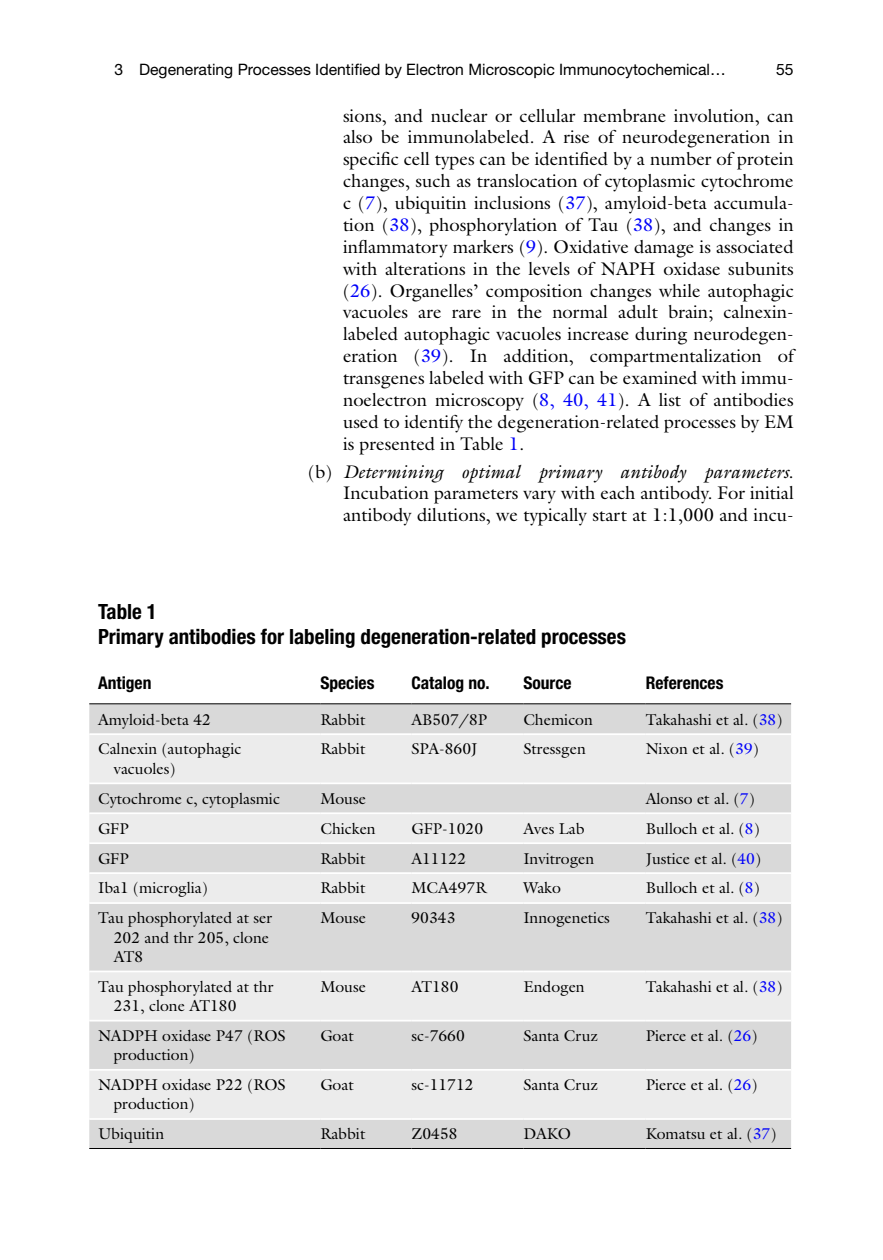
<style>
.page{position:relative;width:883px;height:1260px;background:#fff}
.page>*{position:absolute;margin:0;border:0;box-sizing:border-box;transform-origin:0 0}
.t1{font:700 condensed 21px/24.5px "Helvetica Neue";color:#000}
.t2{font:18.38px/21.9px "Galliard";color:#000;text-align:justify}
.t3{font:700 condensed 17.5px "Helvetica Neue";color:#000}
.t4{font:15.75px/19.2px "Galliard";color:#000}
.t5{font:15.75px "Helvetica Neue";color:#000}
.s1{color:#0000fa}
.s2{font-style:italic}
</style>
<div class="page">
<div style="left:89px;top:704px;width:702px;height:444px;background:#d9d9d9"></div>
<svg style="left:89px;top:735px;width:702px;height:383px;background:#e3e3e3"></svg>
<hr style="left:523px;top:1148px;width:123px;height:1px;background:#000">
<hr style="left:411px;top:1148px;width:112px;height:1px;background:#000">
<hr style="left:320px;top:1148px;width:91px;height:1px;background:#000">
<hr style="left:646px;top:1148px;width:145px;height:1px;background:#000">
<hr style="left:89px;top:1148px;width:231px;height:1px;background:#000">
<hr style="left:89px;top:703px;width:231px;height:1px;background:#000">
<hr style="left:320px;top:703px;width:91px;height:1px;background:#000">
<hr style="left:411px;top:703px;width:112px;height:1px;background:#000">
<hr style="left:523px;top:703px;width:123px;height:1px;background:#000">
<hr style="left:646px;top:703px;width:145px;height:1px;background:#000">
<hr style="left:89px;top:733px;width:231px;height:2px;background:#fff">
<hr style="left:320px;top:733px;width:91px;height:2px;background:#fff">
<hr style="left:411px;top:733px;width:112px;height:2px;background:#fff">
<hr style="left:523px;top:733px;width:123px;height:2px;background:#fff">
<hr style="left:646px;top:733px;width:145px;height:2px;background:#fff">
<hr style="left:89px;top:782px;width:231px;height:2px;background:#fff">
<hr style="left:320px;top:782px;width:91px;height:2px;background:#fff">
<hr style="left:411px;top:782px;width:112px;height:2px;background:#fff">
<hr style="left:523px;top:782px;width:123px;height:2px;background:#fff">
<hr style="left:646px;top:782px;width:145px;height:2px;background:#fff">
<hr style="left:89px;top:812px;width:231px;height:2px;background:#fff">
<hr style="left:320px;top:812px;width:91px;height:2px;background:#fff">
<hr style="left:411px;top:812px;width:112px;height:2px;background:#fff">
<hr style="left:523px;top:812px;width:123px;height:2px;background:#fff">
<hr style="left:646px;top:812px;width:145px;height:2px;background:#fff">
<hr style="left:89px;top:842px;width:231px;height:2px;background:#fff">
<hr style="left:320px;top:842px;width:91px;height:2px;background:#fff">
<hr style="left:411px;top:842px;width:112px;height:2px;background:#fff">
<hr style="left:523px;top:842px;width:123px;height:2px;background:#fff">
<hr style="left:646px;top:842px;width:145px;height:2px;background:#fff">
<hr style="left:89px;top:872px;width:231px;height:2px;background:#fff">
<hr style="left:320px;top:872px;width:91px;height:2px;background:#fff">
<hr style="left:411px;top:872px;width:112px;height:2px;background:#fff">
<hr style="left:523px;top:872px;width:123px;height:2px;background:#fff">
<hr style="left:646px;top:872px;width:145px;height:2px;background:#fff">
<hr style="left:89px;top:902px;width:231px;height:2px;background:#fff">
<hr style="left:320px;top:902px;width:91px;height:2px;background:#fff">
<hr style="left:411px;top:902px;width:112px;height:2px;background:#fff">
<hr style="left:523px;top:902px;width:123px;height:2px;background:#fff">
<hr style="left:646px;top:902px;width:145px;height:2px;background:#fff">
<hr style="left:89px;top:971px;width:231px;height:1px;background:#fff">
<hr style="left:320px;top:971px;width:91px;height:1px;background:#fff">
<hr style="left:411px;top:971px;width:112px;height:1px;background:#fff">
<hr style="left:523px;top:971px;width:123px;height:1px;background:#fff">
<hr style="left:646px;top:971px;width:145px;height:1px;background:#fff">
<hr style="left:89px;top:1020px;width:231px;height:2px;background:#fff">
<hr style="left:320px;top:1020px;width:91px;height:2px;background:#fff">
<hr style="left:411px;top:1020px;width:112px;height:2px;background:#fff">
<hr style="left:523px;top:1020px;width:123px;height:2px;background:#fff">
<hr style="left:646px;top:1020px;width:145px;height:2px;background:#fff">
<hr style="left:89px;top:1069px;width:231px;height:2px;background:#fff">
<hr style="left:320px;top:1069px;width:91px;height:2px;background:#fff">
<hr style="left:411px;top:1069px;width:112px;height:2px;background:#fff">
<hr style="left:523px;top:1069px;width:123px;height:2px;background:#fff">
<hr style="left:646px;top:1069px;width:145px;height:2px;background:#fff">
<hr style="left:89px;top:1118px;width:231px;height:2px;background:#fff">
<hr style="left:320px;top:1118px;width:91px;height:2px;background:#fff">
<hr style="left:411px;top:1118px;width:112px;height:2px;background:#fff">
<hr style="left:523px;top:1118px;width:123px;height:2px;background:#fff">
<hr style="left:646px;top:1118px;width:145px;height:2px;background:#fff">
<p class="t5" style="left:115px;top:60px;width:613px">3 Degenerating Processes Identified by Electron Microscopic Immunocytochemical…</p>
<p class="t5" style="left:776px;top:60px;width:19px">55</p>
<p class="t2" style="left:343px;top:104px;width:452px">sions, and nuclear or cellular membrane involution, can also be immunolabeled. A rise of neurodegeneration in specific cell types can be identified by a number of protein changes, such as translocation of cytoplasmic cytochrome c (<span class="s1">7</span>), ubiquitin inclusions (<span class="s1">37</span>), amyloid-beta accumula&shy;tion (<span class="s1">38</span>), phosphorylation of Tau (<span class="s1">38</span>), and changes in inflammatory markers (<span class="s1">9</span>). Oxidative damage is associated with alterations in the levels of NAPH oxidase subunits (<span class="s1">26</span>). Organelles’ composition changes while autophagic vacuoles are rare in the normal adult brain; calnexin&shy;labeled autophagic vacuoles increase during neurodegen&shy;eration (<span class="s1">39</span>). In addition, compartmentalization of transgenes labeled with GFP can be examined with immu&shy;noelectron microscopy (<span class="s1">8, 40, 41</span>). A list of antibodies used to identify the degeneration-related processes by EM is presented in Table <span class="s1">1</span>.</p>
<p class="t2" style="left:343px;top:460px;width:452px;text-indent:-35px">(b) <span class="s2">Determining optimal primary antibody parameters</span>.<br>Incubation parameters vary with each antibody. For initial antibody dilutions, we typically start at 1:1,000 and incu-</p>
<p class="t1" style="left:98px;top:599px;width:529px">Table 1<br>Primary antibodies for labeling degeneration-related processes</p>
<p class="t3" style="left:98px;top:673px;width:55px">Antigen</p>
<p class="t3" style="left:320px;top:673px;width:56px">Species</p>
<p class="t3" style="left:411px;top:673px;width:80px">Catalog no.</p>
<p class="t3" style="left:523px;top:673px;width:50px">Source</p>
<p class="t3" style="left:646px;top:673px;width:79px">References</p>
<p class="t4" style="left:98px;top:709px;width:115px">Amyloid-beta 42</p>
<p class="t4" style="left:320px;top:709px;width:47px">Rabbit</p>
<p class="t4" style="left:411px;top:709px;width:77px">AB507/8P</p>
<p class="t4" style="left:523px;top:709px;width:71px">Chemicon</p>
<p class="t4" style="left:646px;top:709px;width:138px">Takahashi et al. (<span class="s1">38</span>)</p>
<p class="t4" style="left:114px;top:739px;width:129px;text-indent:-16px">Calnexin (autophagic vacuoles)</p>
<p class="t4" style="left:320px;top:739px;width:47px">Rabbit</p>
<p class="t4" style="left:411px;top:739px;width:68px">SPA-860J</p>
<p class="t4" style="left:523px;top:739px;width:64px">Stressgen</p>
<p class="t4" style="left:646px;top:739px;width:115px">Nixon et al. (<span class="s1">39</span>)</p>
<p class="t4" style="left:98px;top:788px;width:183px">Cytochrome c, cytoplasmic</p>
<p class="t4" style="left:320px;top:788px;width:47px">Mouse</p>
<p class="t4" style="left:646px;top:788px;width:110px">Alonso et al. (<span class="s1">7</span>)</p>
<p class="t4" style="left:98px;top:818px;width:32px">GFP</p>
<p class="t4" style="left:320px;top:818px;width:57px">Chicken</p>
<p class="t4" style="left:411px;top:818px;width:73px">GFP-1020</p>
<p class="t4" style="left:523px;top:818px;width:63px">Aves Lab</p>
<p class="t4" style="left:646px;top:818px;width:116px">Bulloch et al. (<span class="s1">8</span>)</p>
<p class="t4" style="left:98px;top:848px;width:32px">GFP</p>
<p class="t4" style="left:320px;top:848px;width:47px">Rabbit</p>
<p class="t4" style="left:411px;top:848px;width:56px">A11122</p>
<p class="t4" style="left:523px;top:848px;width:73px">Invitrogen</p>
<p class="t4" style="left:646px;top:848px;width:117px">Justice et al. (<span class="s1">40</span>)</p>
<p class="t4" style="left:98px;top:878px;width:111px">Iba1 (microglia)</p>
<p class="t4" style="left:320px;top:878px;width:47px">Rabbit</p>
<p class="t4" style="left:411px;top:878px;width:76px">MCA497R</p>
<p class="t4" style="left:523px;top:878px;width:39px">Wako</p>
<p class="t4" style="left:646px;top:878px;width:116px">Bulloch et al. (<span class="s1">8</span>)</p>
<p class="t4" style="left:114px;top:908px;width:160px;text-indent:-16px">Tau phosphorylated at ser<br>202 and thr 205, clone<br>AT8</p>
<p class="t4" style="left:320px;top:908px;width:47px">Mouse</p>
<p class="t4" style="left:411px;top:908px;width:46px">90343</p>
<p class="t4" style="left:523px;top:908px;width:88px">Innogenetics</p>
<p class="t4" style="left:646px;top:908px;width:138px">Takahashi et al. (<span class="s1">38</span>)</p>
<p class="t4" style="left:114px;top:977px;width:161px;text-indent:-16px">Tau phosphorylated at thr<br>231, clone AT180</p>
<p class="t4" style="left:320px;top:977px;width:47px">Mouse</p>
<p class="t4" style="left:411px;top:977px;width:49px">AT180</p>
<p class="t4" style="left:523px;top:977px;width:63px">Endogen</p>
<p class="t4" style="left:646px;top:977px;width:138px">Takahashi et al. (<span class="s1">38</span>)</p>
<p class="t4" style="left:114px;top:1026px;width:173px;text-indent:-16px">NADPH oxidase P47 (ROS production)</p>
<p class="t4" style="left:320px;top:1026px;width:35px">Goat</p>
<p class="t4" style="left:411px;top:1026px;width:55px">sc-7660</p>
<p class="t4" style="left:523px;top:1026px;width:76px">Santa Cruz</p>
<p class="t4" style="left:646px;top:1026px;width:113px">Pierce et al. (<span class="s1">26</span>)</p>
<p class="t4" style="left:114px;top:1075px;width:173px;text-indent:-16px">NADPH oxidase P22 (ROS production)</p>
<p class="t4" style="left:320px;top:1075px;width:35px">Goat</p>
<p class="t4" style="left:411px;top:1075px;width:64px">sc-11712</p>
<p class="t4" style="left:523px;top:1075px;width:76px">Santa Cruz</p>
<p class="t4" style="left:646px;top:1075px;width:113px">Pierce et al. (<span class="s1">26</span>)</p>
<p class="t4" style="left:98px;top:1124px;width:68px">Ubiquitin</p>
<p class="t4" style="left:320px;top:1124px;width:47px">Rabbit</p>
<p class="t4" style="left:411px;top:1124px;width:48px">Z0458</p>
<p class="t4" style="left:523px;top:1124px;width:49px">DAKO</p>
<p class="t4" style="left:646px;top:1124px;width:132px">Komatsu et al. (<span class="s1">37</span>)</p>
</div>
